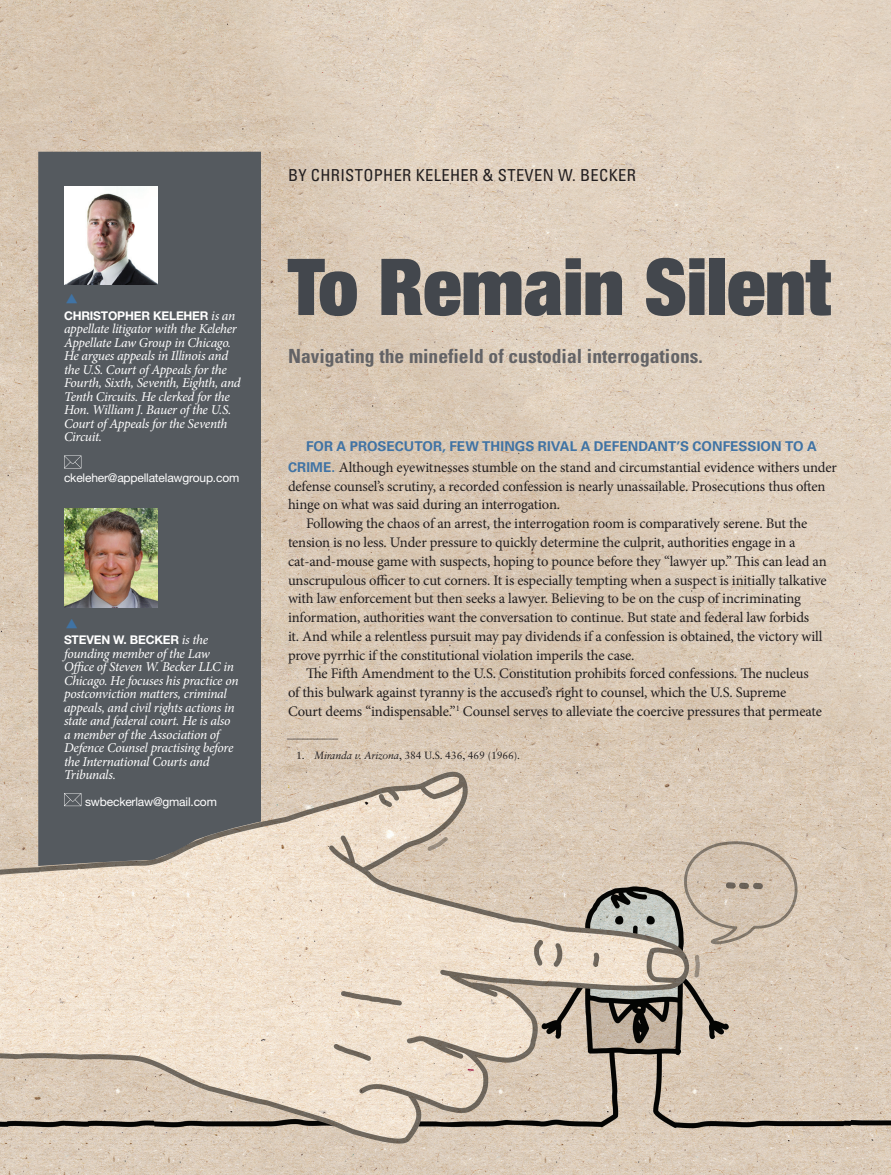
<style>
.page{position:relative;width:891px;height:1175px;background:#fff}
.page>*{position:absolute;margin:0;border:0;box-sizing:border-box;transform-origin:0 0}
.arthed{font:900 condensed 78.6px "Helvetica Neue LT Std";color:#43474d}
.artsubhed{font:700 condensed 19.5px "Univers LT Std";color:#636366}
.byline{font:condensed 16.5px "Univers LT Std";letter-spacing:.02em;color:#231f20}
.body{font:14.7px/18.8px "Minion Pro";letter-spacing:-.01em;color:#231f20}
.bio{font:italic 13.5px/13.5px "Minion Pro";letter-spacing:-.025em;color:#fff}
.body-2{font:700 13.5px "Univers LT Std";letter-spacing:.005em;color:#4073a4}
.bio-2{font:12px "Helvetica Neue LT Std";letter-spacing:-.015em;color:#fff}
.bio-3{font:700 12px "Helvetica Neue LT Std";letter-spacing:-.015em;color:#fff}
.footnote{font:10.5px "Sabon LT Std";letter-spacing:-.015em;color:#231f20}
.s1{font-family:"Minion Pro";font-weight:400;font-style:italic;font-size:13.5px}
.s2{font-family:"Univers LT Std";font-weight:700;font-size:13.5px;color:#4073a4}
.s3{font-style:italic}
</style>
<div class="page">
<img style="left:0;top:0;width:891px;height:1174px">
<div style="left:38px;top:152px;width:223px;height:714px;background:#555a5f"></div>
<svg style="left:64px;top:455px;width:17px;height:13px"></svg>
<svg style="left:64px;top:793px;width:17px;height:13px"></svg>
<img style="left:64px;top:186px;width:94px;height:99px">
<img style="left:64px;top:509px;width:94px;height:98px">
<svg style="left:66px;top:294px;width:11px;height:10px"></svg>
<svg style="left:66px;top:619px;width:11px;height:9px"></svg>
<p class="bio-3" style="left:64px;top:308px;width:173px">CHRISTOPHER KELEHER <span class="s1">is an</span></p>
<p class="bio" style="left:64px;top:322px;width:178px">appellate litigator with the Keleher<br>Appellate Law Group in Chicago.<br>He argues appeals in Illinois and the U.S. Court of Appeals for the<br>Fourth, Sixth, Seventh, Eighth, and<br>Tenth Circuits. He clerked for the<br>Hon. William J. Bauer of the U.S.<br>Court of Appeals for the Seventh<br>Circuit.</p>
<p class="bio-2" style="left:64px;top:470px;width:177px">ckeleher@appellatelawgroup.com</p>
<p class="bio-3" style="left:64px;top:632px;width:146px">STEVEN W. BECKER <span class="s1">is the</span></p>
<p class="bio" style="left:64px;top:646px;width:176px">founding member of the Law<br>Office of Steven W. Becker LLC in<br>Chicago. He focuses his practice on postconviction matters, criminal appeals, and civil rights actions in state and federal court. He is also a member of the Association of<br>Defence Counsel practising before the International Courts and<br>Tribunals.</p>
<p class="bio-2" style="left:85px;top:794px;width:133px">swbeckerlaw@gmail.com</p>
<p class="byline" style="left:288px;top:164px;width:349px">BY CHRISTOPHER KELEHER &amp; STEVEN W. BECKER</p>
<p class="arthed" style="left:288px;top:237px;width:544px">To Remain Silent</p>
<p class="artsubhed" style="left:288px;top:344px;width:416px">Navigating the minefield of custodial interrogations.</p>
<p class="body-2" style="left:306px;top:438px;width:512px">FOR A PROSECUTOR, FEW THINGS RIVAL A DEFENDANT’S CONFESSION TO A</p>
<p class="body" style="left:288px;top:458px;width:551px"><span class="s2">CRIME.</span> Although eyewitnesses stumble on the stand and circumstantial evidence withers under defense counsel’s scrutiny, a recorded confession is nearly unassailable. Prosecutions thus often hinge on what was said during an interrogation.</p>
<p class="body" style="left:288px;top:514px;width:540px;text-indent:18px">Following the chaos of an arrest, the interrogation room is comparatively serene. But the tension is no less. Under pressure to quickly determine the culprit, authorities engage in a cat-and-mouse game with suspects, hoping to pounce before they “lawyer up.” This can lead an unscrupulous officer to cut corners. It is especially tempting when a suspect is initially talkative with law enforcement but then seeks a lawyer. Believing to be on the cusp of incriminating information, authorities want the conversation to continue. But state and federal law forbids<br>it. And while a relentless pursuit may pay dividends if a confession is obtained, the victory will prove pyrrhic if the constitutional violation imperils the case.</p>
<p class="body" style="left:288px;top:664px;width:536px;text-indent:18px">The Fifth Amendment to the U.S. Constitution prohibits forced confessions. The nucleus of this bulwark against tyranny is the accused’s right to counsel, which the U.S. Supreme<br>Court deems “indispensable.”<sup>1</sup> Counsel serves to alleviate the coercive pressures that permeate</p>
<p class="footnote" style="left:287px;top:728px;width:53px">__________</p>
<p class="footnote" style="left:296px;top:749px;width:225px">1. <span class="s3">Miranda v. Arizona</span>, 384 U.S. 436, 469 (1966).</p>
</div>
